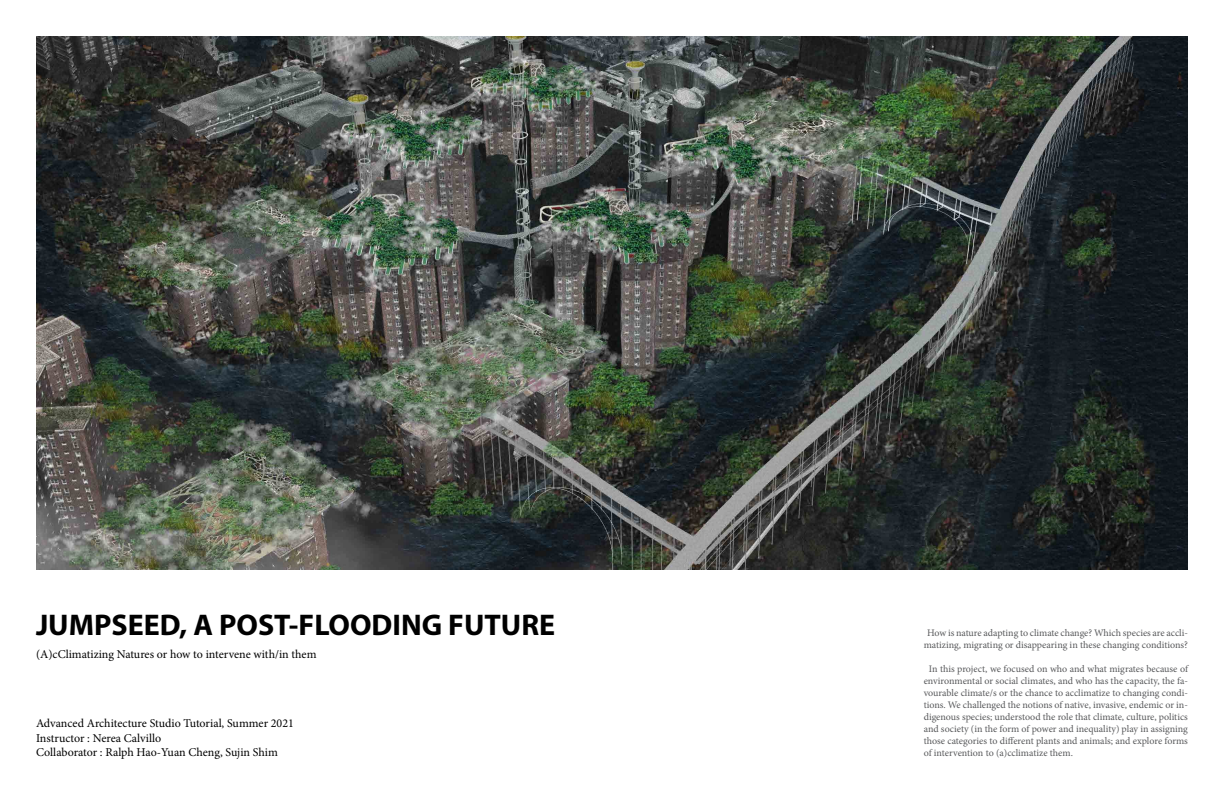
<style>
.page{position:relative;width:1224px;height:792px;background:#fff}
.page>*{position:absolute;margin:0;border:0;box-sizing:border-box;transform-origin:0 0}
.t1{font:700 30px "Myriad Pro";color:#000}
.t2{font:12px/14.4px "Minion Pro";color:#000}
.t3{font:10px/12px "Minion Pro";letter-spacing:-.005em;color:#58595b;text-align:center}
</style>
<div class="page">
<img style="left:36px;top:36px;width:1152px;height:533px">
<h1 class="t1" style="left:36px;top:605px;width:521px">JUMPSEED, A POST-FLOODING FUTURE</h1>
<p class="t2" style="left:36px;top:647px;width:282px">(A)cClimatizing Natures or how to intervene with/in them</p>
<p class="t2" style="left:36px;top:716px;width:259px">Advanced Architecture Studio Tutorial, Summer 2021<br>Instructor : Nerea Calvillo<br>Collaborator : Ralph Hao-Yuan Cheng, Sujin Shim</p>
<p class="t3" style="left:924px;top:627px;width:266px">How is nature adapting to climate change? Which species are accli&shy;matizing, migrating or disappearing in these changing conditions?</p>
<p class="t3" style="left:924px;top:663px;width:266px;text-align:justify;text-indent:5px">In this project, we focused on who and what migrates because of environmental or social climates, and who has the capacity, the fa&shy;vourable climate/s or the chance to acclimatize to changing condi&shy;tions. We challenged the notions of native, invasive, endemic or in&shy;digenous species; understood the role that climate, culture, politics and society (in the form of power and inequality) play in assigning those categories to different plants and animals; and explore forms of intervention to (a)cclimatize them.</p>
</div>
